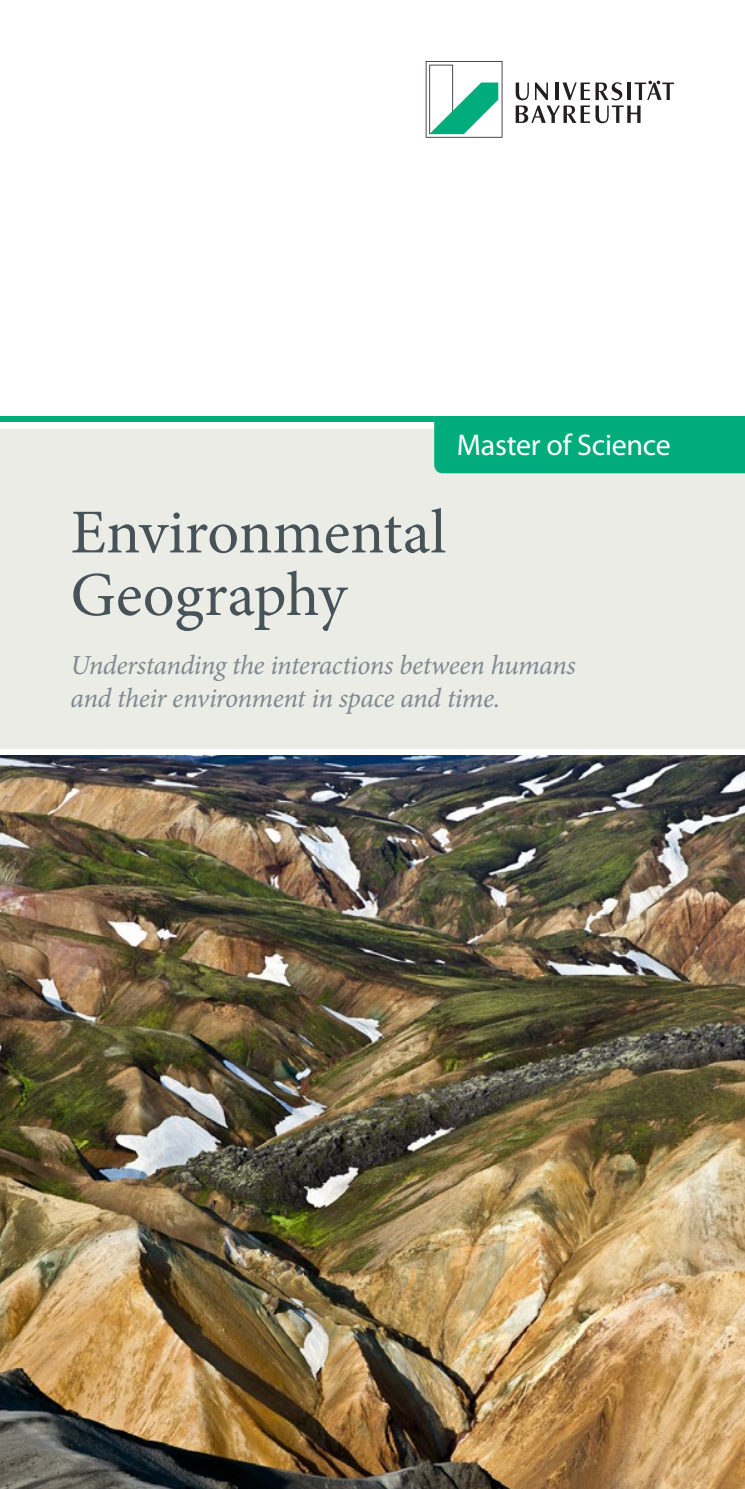
<style>
.page{position:relative;width:745px;height:1489px;background:#fff}
.page>*{position:absolute;margin:0;border:0;box-sizing:border-box;transform-origin:0 0}
.t1{font:62.5px/62.5px "Minion Pro";color:#475359}
.t2{font:30px "Myriad Pro";letter-spacing:-.01em;color:#fff}
.t3{font:italic 27.5px/33px "Minion Pro";letter-spacing:-.02em;color:#7f898f}
</style>
<div class="page">
<div style="left:0;top:429px;width:744px;height:319px;background:#ecece7"></div>
<svg style="left:425px;top:61px;width:77px;height:77px"></svg>
<svg style="left:515px;top:83px;width:74px;height:40px"></svg>
<svg style="left:595px;top:81px;width:78px;height:42px"></svg>
<img style="left:0;top:755px;width:744px;height:733px">
<div style="left:0;top:416px;width:744px;height:6px;background:#00ac7c"></div>
<div style="left:434px;top:422px;width:310px;height:51px;background:#00ac7c"></div>
<p class="t2" style="left:456px;top:426px;width:215px">Master of Science</p>
<h1 class="t1" style="left:71px;top:501px;width:377px">Environmental<br>Geography</h1>
<p class="t3" style="left:71px;top:649px;width:506px">Understanding the interactions between humans and their environment in space and time.</p>
</div>
